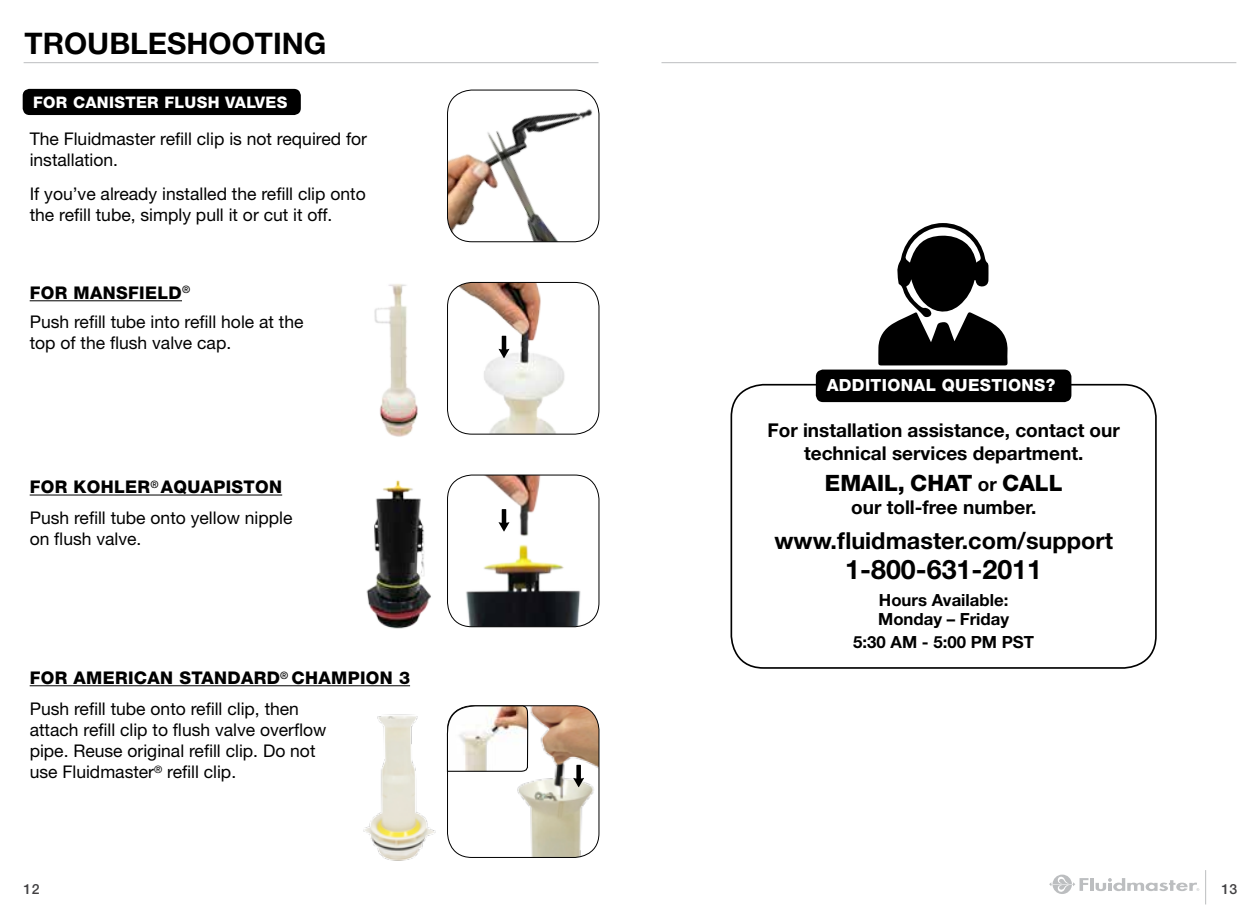
<style>
.page{position:relative;width:1260px;height:914px;background:#fff}
.page>*{position:absolute;margin:0;border:0;box-sizing:border-box;transform-origin:0 0}
.t1{font:700 29.75px "Helvetica Neue";color:#000}
.t2{font:700 26.78px "Helvetica Neue";color:#000}
.t3{font:700 23.45px "Helvetica Neue";color:#000}
.t4{font:800 22.57px "Helvetica Neue";color:#000}
.t5{font:700 19.07px/23.4px "Helvetica Neue";color:#000;text-align:center}
.t6{font:17.5px/21px "Helvetica Neue";color:#000}
.t7{font:800 17.5px "Helvetica Neue";letter-spacing:.02em;color:#000}
.t8{font:700 16.8px/19.1px "Helvetica Neue";color:#000}
.t9{font:800 16.8px "Helvetica Neue";letter-spacing:.02em;color:#fff}
.t10{font:800 15.92px "Helvetica Neue";letter-spacing:.02em;color:#fff}
.t11{font:500 14px "Helvetica Neue";color:#414042}
.t12{font:500 10.15px "Helvetica Neue";color:#000}
.s1{font-weight:700;font-size:19.07px}
</style>
<div class="page">
<hr style="left:24px;top:62px;width:574px;height:1px;background:#bcbec0">
<hr style="left:662px;top:62px;width:574px;height:1px;background:#bcbec0">
<hr style="left:1205px;top:870px;width:1px;height:34px;background:#bcbec0">
<hr style="left:1090px;top:878px;width:4px;height:12px;background:#bcbec0">
<svg style="left:1096px;top:878px;width:103px;height:13px"></svg>
<svg style="left:1049px;top:874px;width:40px;height:20px"></svg>
<div style="left:731px;top:384px;width:426px;height:284px;border:2px solid #000;border-radius:32px"></div>
<div style="left:816px;top:369px;width:255px;height:33px;background:#000;border-radius:7px"></div>
<svg style="left:878px;top:223px;width:130px;height:142px"></svg>
<img style="left:448px;top:90px;width:151px;height:152px">
<div style="left:447px;top:90px;width:152px;height:152px;border:1px solid #000;border-radius:24px"></div>
<div style="left:23px;top:89px;width:278px;height:26px;background:#000;border-radius:7px"></div>
<img style="left:374px;top:284px;width:44px;height:153px">
<img style="left:363px;top:714px;width:73px;height:147px">
<img style="left:366px;top:480px;width:65px;height:149px">
<img style="left:517px;top:705px;width:82px;height:152px">
<div style="left:447px;top:705px;width:152px;height:152px;border:1px solid #000;border-radius:24px"></div>
<svg style="left:573px;top:764px;width:11px;height:23px"></svg>
<svg style="left:446px;top:705px;width:83px;height:67px"></svg>
<img style="left:448px;top:475px;width:151px;height:151px">
<div style="left:447px;top:474px;width:152px;height:153px;border:1px solid #000;border-radius:24px"></div>
<svg style="left:499px;top:509px;width:10px;height:22px"></svg>
<img style="left:448px;top:282px;width:151px;height:152px">
<div style="left:447px;top:282px;width:152px;height:152px;border:1px solid #000;border-radius:24px"></div>
<svg style="left:499px;top:336px;width:10px;height:22px"></svg>
<hr style="left:30px;top:300px;width:152px;height:1px;background:#000">
<hr style="left:30px;top:494px;width:252px;height:1px;background:#000">
<hr style="left:30px;top:685px;width:380px;height:1px;background:#000">
<h1 class="t1" style="left:24px;top:25px;width:303px">TROUBLESHOOTING</h1>
<p class="t10" style="left:33px;top:93px;width:256px">FOR CANISTER FLUSH VALVES</p>
<p class="t6" style="left:30px;top:128px;width:339px">The Fluidmaster refill clip is not required for installation.</p>
<p class="t6" style="left:30px;top:183px;width:338px">If you’ve already installed the refill clip onto the refill tube, simply pull it or cut it off.</p>
<p class="t7" style="left:30px;top:282px;width:162px">FOR MANSFIELD<sup>®</sup></p>
<p class="t6" style="left:30px;top:311px;width:275px">Push refill tube into refill hole at the top of the flush valve cap.</p>
<p class="t12" style="left:151px;top:478px;width:10px">®</p>
<p class="t7" style="left:30px;top:476px;width:254px">FOR KOHLER AQUAPISTON</p>
<p class="t6" style="left:30px;top:507px;width:264px">Push refill tube onto yellow nipple on flush valve.</p>
<p class="t12" style="left:280px;top:669px;width:10px">®</p>
<p class="t7" style="left:30px;top:667px;width:382px">FOR AMERICAN STANDARD CHAMPION 3</p>
<p class="t6" style="left:30px;top:698px;width:298px">Push refill tube onto refill clip, then attach refill clip to flush valve overflow pipe. Reuse original refill clip. Do not use Fluidmaster<sup>®</sup> refill clip.</p>
<p class="t9" style="left:827px;top:375px;width:230px">ADDITIONAL QUESTIONS?</p>
<p class="t5" style="left:767px;top:417px;width:354px">For installation assistance, contact our technical services department.</p>
<p class="t4" style="left:825px;top:469px;width:239px">EMAIL, CHAT <span class="s1">or</span> CALL</p>
<p class="t5" style="left:851px;top:495px;width:187px">our toll-free number.</p>
<h3 class="t3" style="left:774px;top:526px;width:340px">www.fluidmaster.com/support</h3>
<h2 class="t2" style="left:845px;top:552px;width:198px">1-800-631-2011</h2>
<p class="t8" style="left:878px;top:589px;width:133px">Hours Available:<br>Monday – Friday</p>
<p class="t8" style="left:853px;top:632px;width:182px">5:30 AM - 5:00 PM PST</p>
<p class="t11" style="left:24px;top:880px;width:17px">12</p>
<p class="t11" style="left:1221px;top:880px;width:17px">13</p>
</div>
